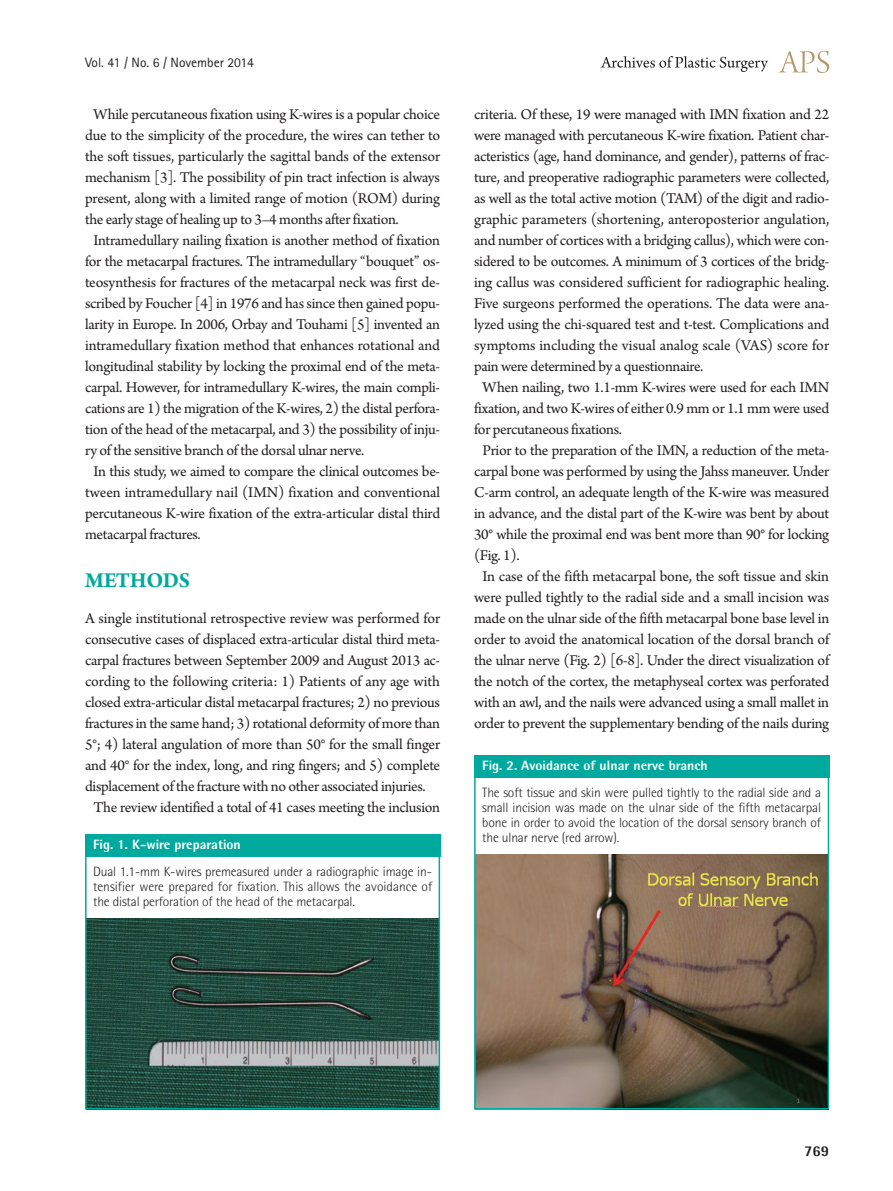
<style>
.page{position:relative;width:893px;height:1191px;background:#fff}
.page>*{position:absolute;margin:0;border:0;box-sizing:border-box;transform-origin:0 0}
.대제목{font:700 22.5px "Arno Pro";letter-spacing:-.02em;color:#00a99d}
.본문{font:15.75px/21px "Arno Pro";letter-spacing:-.02em;color:#231f20;text-align:justify}
.t1{font:800 15px "Rotis Semi Sans Std";color:#231f20}
.그림설명{font:300 13.5px/15px "Rotis Semi Sans Std";letter-spacing:-.01em;color:#231f20;text-align:justify}
.표그림제목{font:800 13.5px "Rotis Semi Sans Std";color:#fff}
.t2{font:13.5px "Rotis Sans Serif Std";color:#231f20}
</style>
<div class="page">
<svg style="left:779px;top:51px;width:50px;height:22px"></svg>
<svg style="left:601px;top:56px;width:167px;height:16px"></svg>
<img style="left:477px;top:854px;width:349px;height:252px">
<div style="left:474px;top:755px;width:355px;height:354px;border:2px solid #00a99d"></div>
<div style="left:474px;top:755px;width:355px;height:23px;background:#00a99d"></div>
<div style="left:85px;top:834px;width:355px;height:23px;background:#00a99d"></div>
<img style="left:88px;top:918px;width:349px;height:188px">
<div style="left:85px;top:834px;width:355px;height:275px;border:2px solid #00a99d"></div>
<p class="t2" style="left:85px;top:54px;width:170px">Vol. 41 / No. 6 / November 2014</p>
<p class="본문" style="left:85px;top:105px;width:357px;text-indent:9px">While percutaneous fixation using K-wires is a popular choice due to the simplicity of the procedure, the wires can tether to the soft tissues, particularly the sagittal bands of the extensor mechanism [3]. The possibility of pin tract infection is always present, along with a limited range of motion (ROM) during the early stage of healing up to 3–4 months after fixation.</p>
<p class="본문" style="left:85px;top:231px;width:357px;text-indent:9px">Intramedullary nailing fixation is another method of fixation for the metacarpal fractures. The intramedullary “bouquet” os&shy;teosynthesis for fractures of the metacarpal neck was first de&shy;scribed by Foucher [4] in 1976 and has since then gained popu&shy;larity in Europe. In 2006, Orbay and Touhami [5] invented an intramedullary fixation method that enhances rotational and longitudinal stability by locking the proximal end of the meta&shy;carpal. However, for intramedullary K-wires, the main compli&shy;cations are 1) the migration of the K-wires, 2) the distal perfora&shy;tion of the head of the metacarpal, and 3) the possibility of inju&shy;ry of the sensitive branch of the dorsal ulnar nerve.</p>
<p class="본문" style="left:85px;top:462px;width:357px;text-indent:9px">In this study, we aimed to compare the clinical outcomes be&shy;tween intramedullary nail (IMN) fixation and conventional percutaneous K-wire fixation of the extra-articular distal third metacarpal fractures.</p>
<p class="대제목" style="left:85px;top:567px;width:107px">METHODS</p>
<p class="본문" style="left:85px;top:609px;width:357px">A single institutional retrospective review was performed for consecutive cases of displaced extra-articular distal third meta&shy;carpal fractures between September 2009 and August 2013 ac&shy;cording to the following criteria: 1) Patients of any age with closed extra-articular distal metacarpal fractures; 2) no previous fractures in the same hand; 3) rotational deformity of more than 5°; 4) lateral angulation of more than 50° for the small finger and 40° for the index, long, and ring fingers; and 5) complete displacement of the fracture with no other associated injuries.</p>
<p class="본문" style="left:94px;top:798px;width:348px">The review identified a total of 41 cases meeting the inclusion</p>
<p class="표그림제목" style="left:93px;top:836px;width:149px">Fig. 1. K-wire preparation</p>
<p class="그림설명" style="left:93px;top:864px;width:341px">Dual 1.1-mm K-wires premeasured under a radiographic image in&shy;tensifier were prepared for fixation. This allows the avoidance of the distal perforation of the head of the metacarpal.</p>
<p class="본문" style="left:474px;top:105px;width:357px">criteria. Of these, 19 were managed with IMN fixation and 22 were managed with percutaneous K-wire fixation. Patient char&shy;acteristics (age, hand dominance, and gender), patterns of frac&shy;ture, and preoperative radiographic parameters were collected, as well as the total active motion (TAM) of the digit and radio&shy;graphic parameters (shortening, anteroposterior angulation, and number of cortices with a bridging callus), which were con&shy;sidered to be outcomes. A minimum of 3 cortices of the bridg&shy;ing callus was considered sufficient for radiographic healing.<br>Five surgeons performed the operations. The data were ana&shy;lyzed using the chi-squared test and t-test. Complications and symptoms including the visual analog scale (VAS) score for pain were determined by a questionnaire.</p>
<p class="본문" style="left:474px;top:378px;width:357px;text-indent:9px">When nailing, two 1.1-mm K-wires were used for each IMN fixation, and two K-wires of either 0.9 mm or 1.1 mm were used for percutaneous fixations.</p>
<p class="본문" style="left:474px;top:441px;width:357px;text-indent:9px">Prior to the preparation of the IMN, a reduction of the meta&shy;carpal bone was performed by using the Jahss maneuver. Under C-arm control, an adequate length of the K-wire was measured in advance, and the distal part of the K-wire was bent by about 30° while the proximal end was bent more than 90° for locking (Fig. 1).</p>
<p class="본문" style="left:474px;top:567px;width:357px;text-align:center">In case of the fifth metacarpal bone, the soft tissue and skin were pulled tightly to the radial side and a small incision was made on the ulnar side of the fifth metacarpal bone base level in order to avoid the anatomical location of the dorsal branch of the ulnar nerve (Fig. 2) [6-8]. Under the direct visualization of the notch of the cortex, the metaphyseal cortex was perforated with an awl, and the nails were advanced using a small mallet in order to prevent the supplementary bending of the nails during</p>
<p class="표그림제목" style="left:482px;top:757px;width:227px">Fig. 2. Avoidance of ulnar nerve branch</p>
<p class="그림설명" style="left:482px;top:785px;width:340px">The soft tissue and skin were pulled tightly to the radial side and a small incision was made on the ulnar side of the fifth metacarpal bone in order to avoid the location of the dorsal sensory branch of the ulnar nerve (red arrow).</p>
<p class="t1" style="left:804px;top:1141px;width:27px">769</p>
</div>
